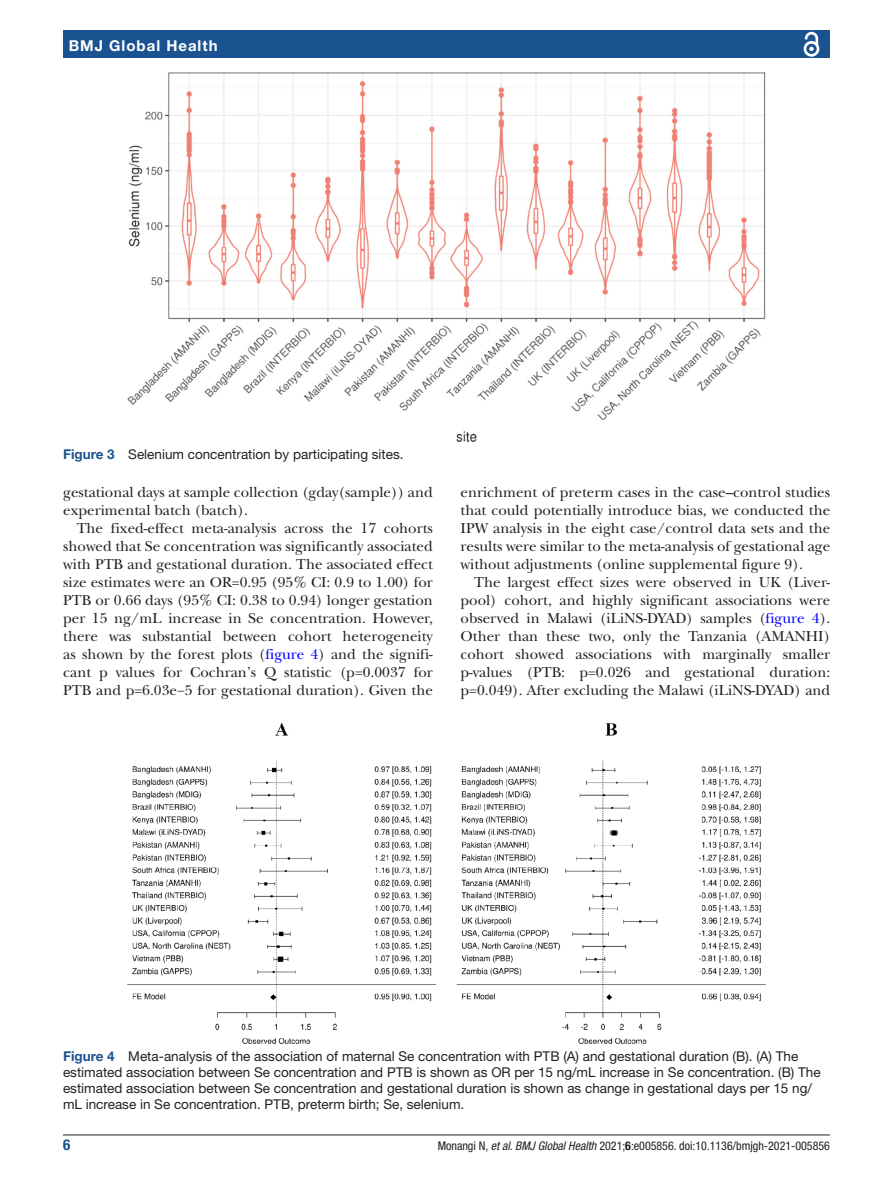
<style>
.page{position:relative;width:893px;height:1191px;background:#fff}
.page>*{position:absolute;margin:0;border:0;box-sizing:border-box;transform-origin:0 0}
.t1{font:15px/18px "New Baskerville";color:#231f20;text-align:justify}
.t2{font:700 15px "Helvetica Neue LT Std";letter-spacing:.065em;color:#fff}
.t3{font:700 condensed 15px "Helvetica Neue LT Std";color:#1b5391}
.t4{font:13.5px/16.2px "Helvetica Neue LT Std";color:#231f20}
.t5{font:condensed 12px "Helvetica Neue LT Std";color:#231f20}
.s1{font-weight:700;color:#1b5391}
.s2{color:#00f}
.s3{font-style:italic}
.s4{font-weight:700}
</style>
<div class="page">
<hr style="left:63px;top:1134px;width:767px;height:1px;background:#231f20">
<div style="left:63px;top:31px;width:767px;height:27px;background:#1b5391"></div>
<svg style="left:803px;top:31px;width:17px;height:26px"></svg>
<img style="left:128px;top:73px;width:637px;height:368px">
<img style="left:128px;top:723px;width:637px;height:320px">
<p class="t2" style="left:69px;top:36px;width:150px">BMJ Global Health</p>
<p class="t4" style="left:63px;top:446px;width:342px"><span class="s1">Figure 3</span> Selenium concentration by participating sites.</p>
<p class="t1" style="left:63px;top:483px;width:371px">gestational days at sample collection (gday(sample)) and experimental batch (batch).</p>
<p class="t1" style="left:63px;top:519px;width:371px;text-indent:14px">The fixed-effect meta-analysis across the 17 cohorts showed that Se concentration was significantly associated with PTB and gestational duration. The associated effect size estimates were an OR=0.95 (95% CI: 0.9 to 1.00) for PTB or 0.66 days (95% CI: 0.38 to 0.94) longer gestation per 15 ng/mL increase in Se concentration. However, there was substantial between cohort heterogeneity as shown by the forest plots (<span class="s2">figure 4</span>) and the signifi&shy;cant p values for Cochran’s Q statistic (p=0.0037 for PTB and p=6.03e−5 for gestational duration). Given the</p>
<p class="t1" style="left:461px;top:483px;width:371px">enrichment of preterm cases in the case–control studies that could potentially introduce bias, we conducted the IPW analysis in the eight case/control data sets and the results were similar to the meta-analysis of gestational age without adjustments (online supplemental figure 9).</p>
<p class="t1" style="left:461px;top:573px;width:371px;text-indent:13px">The largest effect sizes were observed in UK (Liver&shy;pool) cohort, and highly significant associations were observed in Malawi (iLiNS-DYAD) samples (<span class="s2">figure 4</span>).<br>Other than these two, only the Tanzania (AMANHI) cohort showed associations with marginally smaller p-values (PTB: p=0.026 and gestational duration: p=0.049). After excluding the Malawi (iLiNS-DYAD) and</p>
<p class="t4" style="left:63px;top:1047px;width:759px"><span class="s1">Figure 4</span> Meta-analysis of the association of maternal Se concentration with PTB (A) and gestational duration (B). (A) The estimated association between Se concentration and PTB is shown as OR per 15 ng/mL increase in Se concentration. (B) The estimated association between Se concentration and gestational duration is shown as change in gestational days per 15 ng/ mL increase in Se concentration. PTB, preterm birth; Se, selenium.</p>
<p class="t3" style="left:63px;top:1135px;width:9px">6</p>
<p class="t5" style="left:438px;top:1138px;width:394px">Monangi N, <span class="s3">et al</span>. <span class="s3">BMJ Global Health</span> 2021;<span class="s4">6</span>:e005856. doi:10.1136/bmjgh-2021-005856</p>
</div>
